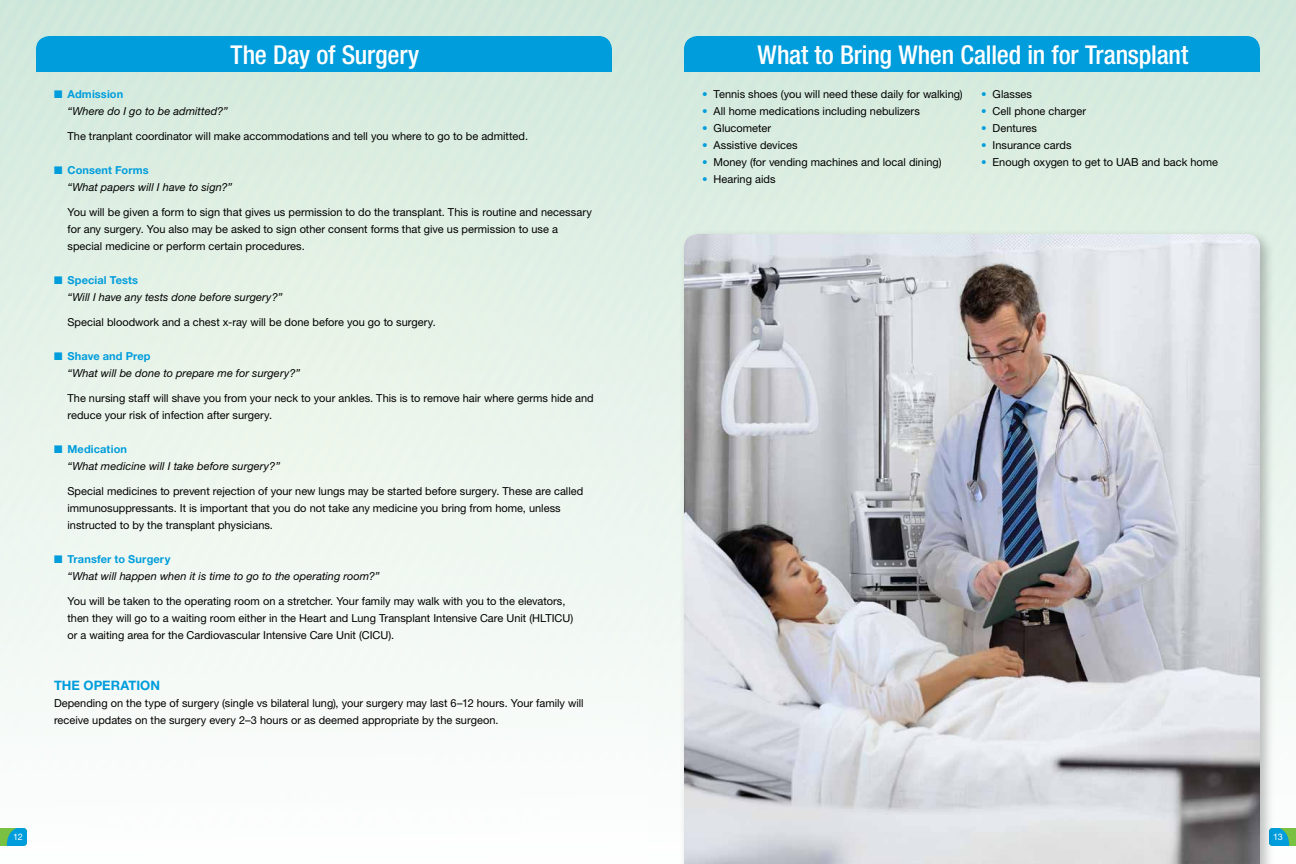
<style>
.page{position:relative;width:1296px;height:864px;background:#fff}
.page>*{position:absolute;margin:0;border:0;box-sizing:border-box;transform-origin:0 0}
.t1{font:500 condensed 26px "Helvetica Neue LT Std";letter-spacing:-.005em;color:#fff}
.t2{font:700 13px "Helvetica Neue LT Std";color:#009ddc}
.t3{font:11px/17px "Helvetica Neue LT Std";color:#000}
.t4{font:italic 11px/17px "Helvetica Neue LT Std";letter-spacing:.005em;color:#000}
.t5{font:9px "Helvetica Neue LT Std";color:#fff}
.s1{color:#009ddc}
.s2{font-weight:700;font-style:normal;color:#009ddc}
.s3{font-weight:700;color:#009ddc}
</style>
<div class="page">
<div style="left:0;top:0;width:648px;height:864px;background:linear-gradient(to bottom,#d3e9da,#fffffe)"></div>
<div style="left:36px;top:36px;width:576px;height:36px;background:#009ddc"></div>
<svg style="left:0;top:828px;width:27px;height:18px"></svg>
<div style="left:648px;top:0;width:648px;height:864px;background:linear-gradient(to bottom,#d2e9da,#fefefe)"></div>
<svg style="left:1275px;top:828px;width:21px;height:18px"></svg>
<div style="left:684px;top:36px;width:576px;height:36px;background:#009ddc"></div>
<div style="left:678px;top:228px;width:597px;height:636px;background:#000;opacity:.25"></div>
<img style="left:684px;top:234px;width:576px;height:630px">
<h1 class="t1" style="left:231px;top:39px;width:190px">The Day of Surgery</h1>
<p class="t4" style="left:67px;top:86px;width:162px;text-indent:-13px"><span class="s1">■</span> <span class="s2">Admission<br></span>“Where do I go to be admitted?”</p>
<p class="t3" style="left:67px;top:128px;width:462px">The tranplant coordinator will make accommodations and tell you where to go to be admitted.</p>
<p class="t4" style="left:67px;top:162px;width:166px;text-indent:-13px"><span class="s1">■</span> <span class="s2">Consent Forms<br></span>“What papers will I have to sign?”</p>
<p class="t3" style="left:67px;top:204px;width:526px">You will be given a form to sign that gives us permission to do the transplant. This is routine and necessary for any surgery. You also may be asked to sign other consent forms that give us permission to use a special medicine or perform certain procedures.</p>
<p class="t4" style="left:67px;top:272px;width:216px;text-indent:-13px"><span class="s1">■</span> <span class="s2">Special Tests<br></span>“Will I have any tests done before surgery?”</p>
<p class="t3" style="left:67px;top:314px;width:370px">Special bloodwork and a chest x-ray will be done before you go to surgery.</p>
<p class="t4" style="left:67px;top:348px;width:234px;text-indent:-13px"><span class="s1">■</span> <span class="s2">Shave and Prep<br></span>“What will be done to prepare me for surgery?”</p>
<p class="t3" style="left:67px;top:390px;width:528px">The nursing staff will shave you from your neck to your ankles. This is to remove hair where germs hide and reduce your risk of infection after surgery.</p>
<p class="t4" style="left:67px;top:441px;width:214px;text-indent:-13px"><span class="s1">■</span> <span class="s2">Medication<br></span>“What medicine will I take before surgery?”</p>
<p class="t3" style="left:67px;top:483px;width:517px">Special medicines to prevent rejection of your new lungs may be started before surgery. These are called immunosuppressants. It is important that you do not take any medicine you bring from home, unless instructed to by the transplant physicians.</p>
<p class="t4" style="left:67px;top:551px;width:314px;text-indent:-13px"><span class="s1">■</span> <span class="s2">Transfer to Surgery<br></span>“What will happen when it is time to go to the operating room?”</p>
<p class="t3" style="left:67px;top:593px;width:507px">You will be taken to the operating room on a stretcher. Your family may walk with you to the elevators, then they will go to a waiting room either in the Heart and Lung Transplant Intensive Care Unit (HLTICU) or a waiting area for the Cardiovascular Intensive Care Unit (CICU).</p>
<p class="t2" style="left:54px;top:678px;width:108px">THE OPERATION</p>
<p class="t3" style="left:54px;top:695px;width:531px">Depending on the type of surgery (single vs bilateral lung), your surgery may last 6–12 hours. Your family will receive updates on the surgery every 2–3 hours or as deemed appropriate by the surgeon.</p>
<h1 class="t1" style="left:758px;top:39px;width:432px">What to Bring When Called in for Transplant</h1>
<p class="t3" style="left:702px;top:85px;width:262px"><span class="s3">•</span> Tennis shoes (you will need these daily for walking)</p>
<p class="t3" style="left:702px;top:102px;width:219px"><span class="s3">•</span> All home medications including nebulizers</p>
<p class="t3" style="left:702px;top:119px;width:71px"><span class="s3">•</span> Glucometer</p>
<p class="t3" style="left:702px;top:136px;width:97px"><span class="s3">•</span> Assistive devices</p>
<p class="t3" style="left:702px;top:153px;width:241px"><span class="s3">•</span> Money (for vending machines and local dining)</p>
<p class="t3" style="left:702px;top:170px;width:75px"><span class="s3">•</span> Hearing aids</p>
<p class="t3" style="left:981px;top:85px;width:53px"><span class="s3">•</span> Glasses</p>
<p class="t3" style="left:981px;top:102px;width:107px"><span class="s3">•</span> Cell phone charger</p>
<p class="t3" style="left:981px;top:119px;width:58px"><span class="s3">•</span> Dentures</p>
<p class="t3" style="left:981px;top:136px;width:92px"><span class="s3">•</span> Insurance cards</p>
<p class="t3" style="left:981px;top:153px;width:239px"><span class="s3">•</span> Enough oxygen to get to UAB and back home</p>
<p class="t5" style="left:13px;top:832px;width:11px">12</p>
<p class="t5" style="left:1273px;top:832px;width:11px">13</p>
</div>
